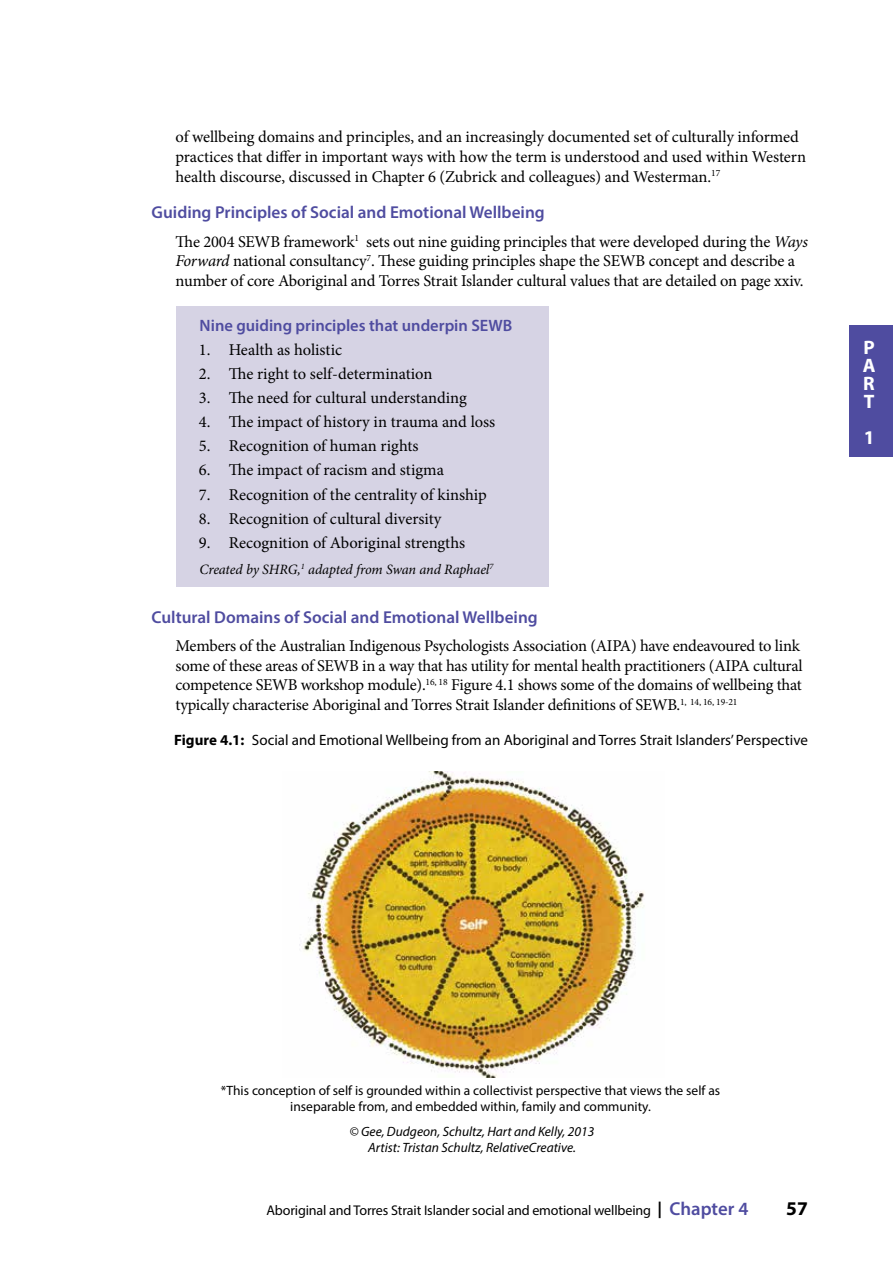
<style>
.page{position:relative;width:893px;height:1263px;background:#fff}
.page>*{position:absolute;margin:0;border:0;box-sizing:border-box;transform-origin:0 0}
.t1{font:700 19.5px/18px "Myriad Pro";color:#fff;text-align:justify}
.t2{font:700 19.5px "Myriad Pro";color:#000}
.t3{font:600 17.25px "Myriad Pro";color:#4f4ca0}
.t4{font:16.5px/19.6px "Minion Pro";letter-spacing:-.01em;color:#000}
.t5{font:600 16.5px "Myriad Pro";color:#4f4ca0}
.t6{font:15px "Myriad Pro";color:#000}
.t7{font:italic 14.25px "Minion Pro";letter-spacing:-.01em;color:#000}
.t8{font:14.1px "Myriad Pro";letter-spacing:-.01em;color:#000}
.t9{font:13.5px/16.5px "Myriad Pro";color:#000;text-align:center}
.t10{font:italic 13.5px/16.5px "Myriad Pro";color:#000;text-align:center}
.s1{font-style:italic}
.s2{font-weight:700}
.s3{font-weight:700;font-size:16.5px}
.s4{font-weight:600;font-size:18.75px;color:#4f4ca0}
</style>
<div class="page">
<div style="left:849px;top:326px;width:44px;height:131px;background:#4f4ca0"></div>
<div style="left:176px;top:306px;width:373px;height:280px;background:#d6d3e4"></div>
<img style="left:299px;top:772px;width:346px;height:305px">
<p class="t4" style="left:176px;top:127px;width:632px">of wellbeing domains and principles, and an increasingly documented set of culturally informed practices that differ in important ways with how the term is understood and used within Western health discourse, discussed in Chapter 6 (Zubrick and colleagues) and Westerman.<sup>17</sup></p>
<p class="t3" style="left:152px;top:201px;width:395px">Guiding Principles of Social and Emotional Wellbeing</p>
<p class="t4" style="left:176px;top:231px;width:634px">The 2004 SEWB framework<sup>1</sup> sets out nine guiding principles that were developed during the <span class="s1">Ways<br>Forward</span> national consultancy<sup>7</sup>. These guiding principles shape the SEWB concept and describe a number of core Aboriginal and Torres Strait Islander cultural values that are detailed on page xxiv.</p>
<p class="t5" style="left:200px;top:315px;width:314px">Nine guiding principles that underpin SEWB</p>
<p class="t4" style="left:199px;top:340px;width:145px">1. Health as holistic</p>
<p class="t4" style="left:199px;top:364px;width:235px">2. The right to self-determination</p>
<p class="t4" style="left:199px;top:388px;width:269px">3. The need for cultural understanding</p>
<p class="t4" style="left:199px;top:412px;width:298px">4. The impact of history in trauma and loss</p>
<p class="t4" style="left:199px;top:436px;width:221px">5. Recognition of human rights</p>
<p class="t4" style="left:199px;top:460px;width:247px">6. The impact of racism and stigma</p>
<p class="t4" style="left:199px;top:484px;width:289px">7. Recognition of the centrality of kinship</p>
<p class="t4" style="left:199px;top:508px;width:244px">8. Recognition of cultural diversity</p>
<p class="t4" style="left:199px;top:533px;width:268px">9. Recognition of Aboriginal strengths</p>
<p class="t7" style="left:200px;top:559px;width:295px">Created by SHRG,<sup>1</sup> adapted from Swan and Raphael<sup>7</sup></p>
<p class="t3" style="left:152px;top:606px;width:388px">Cultural Domains of Social and Emotional Wellbeing</p>
<p class="t4" style="left:176px;top:636px;width:629px">Members of the Australian Indigenous Psychologists Association (AIPA) have endeavoured to link some of these areas of SEWB in a way that has utility for mental health practitioners (AIPA cultural competence SEWB workshop module).<sup>16,</sup> <sup>18</sup> Figure 4.1 shows some of the domains of wellbeing that typically characterise Aboriginal and Torres Strait Islander definitions of SEWB.<sup>1,</sup> <sup>14,</sup> <sup>16,</sup> <sup>19-21</sup></p>
<p class="t6" style="left:174px;top:730px;width:635px"><span class="s2">Figure 4.1:</span> Social and Emotional Wellbeing from an Aboriginal and Torres Strait Islanders’ Perspective</p>
<p class="t1" style="left:863px;top:338px;width:14px">P A R T</p>
<p class="t1" style="left:864px;top:428px;width:12px">1</p>
<p class="t9" style="left:221px;top:1081px;width:501px">*This conception of self is grounded within a collectivist perspective that views the self as inseparable from, and embedded within, family and community.</p>
<p class="t10" style="left:350px;top:1122px;width:246px">© Gee, Dudgeon, Schultz, Hart and Kelly, 2013<br>Artist: Tristan Schultz, RelativeCreative.</p>
<p class="t8" style="left:266px;top:1202px;width:483px">Aboriginal and Torres Strait Islander social and emotional wellbeing <span class="s3">|</span> <span class="s4">Chapter 4</span></p>
<p class="t2" style="left:786px;top:1196px;width:23px">57</p>
</div>
